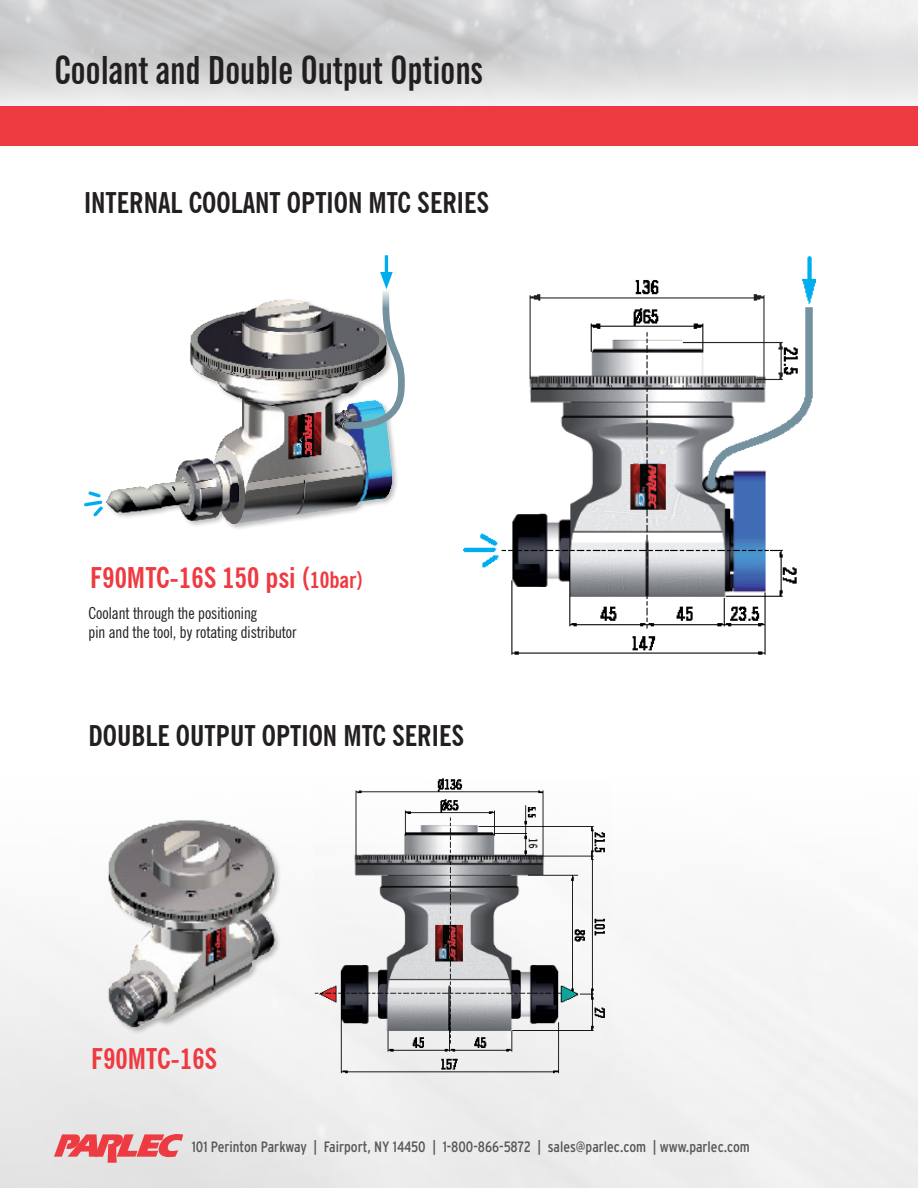
<style>
.page{position:relative;width:918px;height:1188px;background:#fff}
.page>*{position:absolute;margin:0;border:0;box-sizing:border-box;transform-origin:0 0}
.t1{font:700 extra-condensed 39px "News Gothic BT";letter-spacing:-.01em;color:#231f20}
.Copy_Headline{font:700 condensed 28.5px "News Gothic BT";color:#231f20}
.t2{font:700 condensed 28.5px "News Gothic BT";color:#ee3a41}
.t3{font:condensed 16.5px "News Gothic BT";color:#231f20}
.t4{font:condensed 15px "Interstate";color:#555759}
.s1{font-size:22.5px}
</style>
<div class="page">
<div style="left:0;top:127px;width:918px;height:1061px;background:linear-gradient(to bottom,#fff,#f1f1f1)"></div>
<svg style="left:54px;top:1134px;width:129px;height:29px;background:#e9868a"></svg>
<div style="left:0;top:106px;width:918px;height:40px;background:#ee3a41"></div>
<div style="left:108px;top:819px;width:174px;height:215px;background:#231f20;opacity:.3"></div>
<img style="left:94px;top:814px;width:196px;height:214px">
<img style="left:315px;top:774px;width:295px;height:300px">
<img style="left:462px;top:255px;width:354px;height:402px">
<img style="left:104px;top:295px;width:308px;height:267px">
<hr style="left:385px;top:255px;width:3px;height:23px;background:#00aeef">
<svg style="left:342px;top:272px;width:64px;height:158px"></svg>
<svg style="left:82px;top:489px;width:24px;height:30px"></svg>
<p class="t1" style="left:54px;top:46px;width:430px">Coolant and Double Output Options</p>
<p class="Copy_Headline" style="left:84px;top:185px;width:407px">INTERNAL COOLANT OPTION MTC SERIES</p>
<p class="t2" style="left:90px;top:561px;width:274px">F90MTC-16S 150 psi (<span class="s1">10bar)</span></p>
<p class="t3" style="left:89px;top:603px;width:170px">Coolant through the positioning</p>
<p class="t3" style="left:89px;top:622px;width:209px">pin and the tool, by rotating distributor</p>
<p class="Copy_Headline" style="left:89px;top:719px;width:377px">DOUBLE OUTPUT OPTION MTC SERIES</p>
<p class="t2" style="left:91px;top:1041px;width:128px">F90MTC-16S</p>
<p class="t4" style="left:192px;top:1138px;width:560px">101 Perinton Parkway | Fairport, NY 14450 | 1-800-866-5872 | sales@parlec.com | www.parlec.com</p>
</div>
